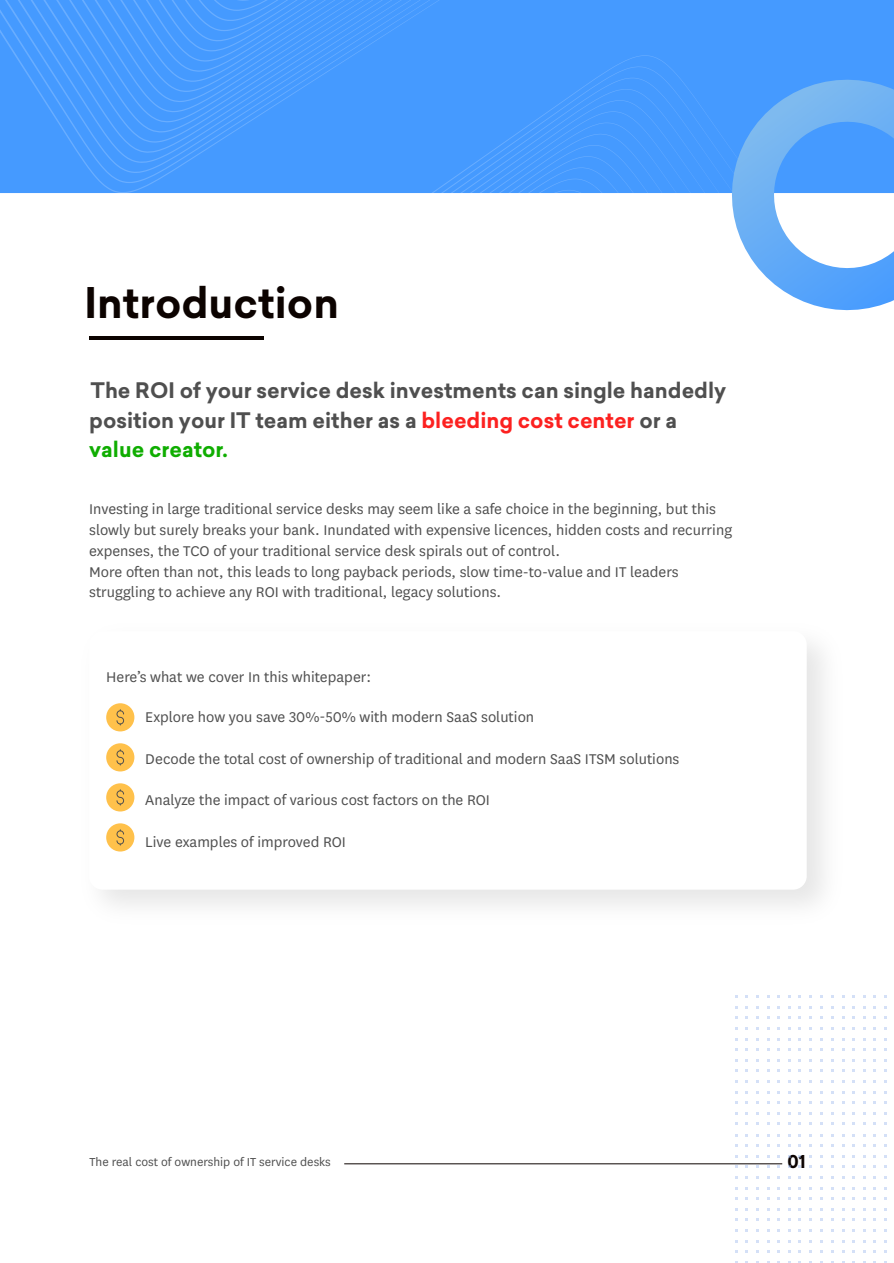
<style>
.page{position:relative;width:894px;height:1263px;background:#fff}
.page>*{position:absolute;margin:0;border:0;box-sizing:border-box;transform-origin:0 0}
.t1{font:700 41.4px "Sailec";color:#0c0300}
.t2{font:700 21px/29.5px "Sailec";color:#4f4f4f}
.t3{font:700 17.4px "Sailec";color:#0c0300}
.t4{font:16.5px/20.7px "National";color:#4f4f4f}
.t5{font:13.5px "National";color:#4f4f4f}
.s1{color:#fc2120}
.s2{color:#0fad00}
</style>
<div class="page">
<hr style="left:344px;top:1163px;width:438px;height:1px;background:#0c0300">
<hr style="left:89px;top:336px;width:175px;height:4px;background:#0c0300">
<div style="left:106px;top:703px;width:28px;height:28px;background:#ffc14b;border-radius:50%"></div>
<svg style="left:116px;top:709px;width:8px;height:16px"></svg>
<div style="left:106px;top:743px;width:28px;height:28px;background:#ffc14b;border-radius:50%"></div>
<svg style="left:116px;top:749px;width:8px;height:16px"></svg>
<div style="left:106px;top:783px;width:28px;height:28px;background:#ffc14b;border-radius:50%"></div>
<svg style="left:116px;top:789px;width:8px;height:16px"></svg>
<div style="left:106px;top:823px;width:28px;height:28px;background:#ffc14b;border-radius:50%"></div>
<svg style="left:116px;top:829px;width:8px;height:16px"></svg>
<div style="left:615px;top:0;width:278px;height:55px;background:#459aff"></div>
<div style="left:0;top:0;width:615px;height:163px;background:#459aff"></div>
<svg style="left:8px;top:0;width:603px;height:153px;background:#469bff"></svg>
<svg style="left:20px;top:0;width:588px;height:143px;background:#479bff"></svg>
<div style="left:32px;top:0;width:573px;height:132px;background:#459aff"></div>
<svg style="left:44px;top:0;width:515px;height:122px;background:#489bff"></svg>
<svg style="left:55px;top:0;width:489px;height:112px;background:#489bff"></svg>
<svg style="left:67px;top:0;width:466px;height:102px;background:#489bff"></svg>
<svg style="left:78px;top:0;width:442px;height:92px;background:#489bff"></svg>
<svg style="left:105px;top:55px;width:576px;height:138px;background:#479bff"></svg>
<svg style="left:681px;top:30px;width:212px;height:281px"></svg>
<h1 class="t1" style="left:84px;top:273px;width:256px">Introduction</h1>
<p class="t2" style="left:89px;top:376px;width:638px">The ROI of your service desk investments can single handedly position your IT team either as a <span class="s1">bleeding cost center</span> or a <span class="s2">value creator.</span></p>
<p class="t4" style="left:89px;top:498px;width:644px">Investing in large traditional service desks may seem like a safe choice in the beginning, but this slowly but surely breaks your bank. Inundated with expensive licences, hidden costs and recurring expenses, the TCO of your traditional service desk spirals out of control.<br>More often than not, this leads to long payback periods, slow time-to-value and IT leaders struggling to achieve any ROI with traditional, legacy solutions.</p>
<p class="t4" style="left:106px;top:666px;width:266px">Here’s what we cover In this whitepaper:</p>
<p class="t4" style="left:145px;top:705px;width:390px">Explore how you save 30%-50% with modern SaaS solution</p>
<p class="t4" style="left:145px;top:747px;width:535px">Decode the total cost of ownership of traditional and modern SaaS ITSM solutions</p>
<p class="t4" style="left:145px;top:789px;width:346px">Analyze the impact of various cost factors on the ROI</p>
<p class="t4" style="left:145px;top:830px;width:202px">Live examples of improved ROI</p>
<p class="t5" style="left:89px;top:1153px;width:243px">The real cost of ownership of IT service desks</p>
<p class="t3" style="left:787px;top:1148px;width:20px">01</p>
</div>
